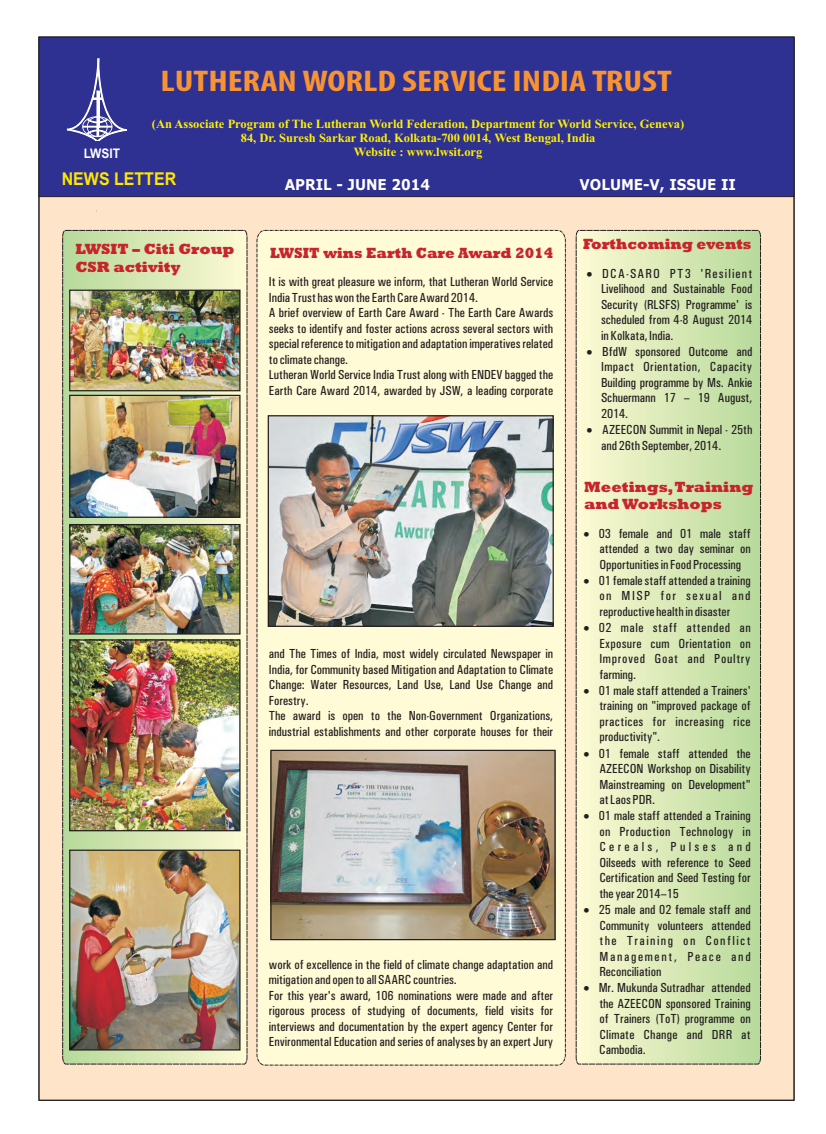
<style>
.page{position:relative;width:826px;height:1134px;background:#fff}
.page>*{position:absolute;margin:0;border:0;box-sizing:border-box;transform-origin:0 0}
.t1{font:700 condensed 30px "Myriad Pro";color:#f79332;scale:1.25 1}
.t2{font:700 17.62px "Arial";color:#ffe601;scale:.9 1}
.t3{font:800 15px/17.6px "Rockwell";color:#c8242b}
.t4{font:700 15px "Verdana";color:#fff;scale:.9 1}
.t5{font:800 15px "Rockwell";color:#c8242b;scale:.93 1}
.t6{font:800 15px "Rockwell";color:#c8242b;scale:.94 1}
.t7{font:700 13.25px "Arial";color:#fff;scale:.9 1}
.t8{font:500 condensed 13.12px/15.5px "Univers";color:#231f20}
.t9{font:500 condensed 13.12px/15.8px "Univers";letter-spacing:.02em;color:#231f20}
.t10{font:13.12px "Symbol";color:#231f20}
.t11{font:700 12.5px/13.9px "Times New Roman";color:#fff101;text-align:center}
</style>
<div class="page">
<div style="left:39px;top:37px;width:755px;height:1063px;background:#fee5ca"></div>
<svg style="left:575px;top:230px;width:186px;height:835px;background:#d9e8b7"></svg>
<svg style="left:62px;top:230px;width:186px;height:835px;background:#cbd8ab"></svg>
<div style="left:256px;top:230px;width:310px;height:836px;background:#fffbd6"></div>
<div style="left:39px;top:37px;width:755px;height:160px;background:#2e3092;border:1px solid #231f20"></div>
<svg style="left:67px;top:58px;width:60px;height:83px"></svg>
<img style="left:71px;top:641px;width:167px;height:188px">
<img style="left:71px;top:292px;width:167px;height:97px">
<img style="left:71px;top:526px;width:167px;height:107px">
<img style="left:71px;top:397px;width:167px;height:119px">
<img style="left:71px;top:851px;width:167px;height:197px">
<img style="left:270px;top:417px;width:282px;height:208px">
<img style="left:272px;top:752px;width:281px;height:186px">
<div style="left:268px;top:415px;width:286px;height:212px;border:1px solid #231f20"></div>
<div style="left:69px;top:290px;width:171px;height:101px;border:1px solid #231f20"></div>
<div style="left:69px;top:395px;width:171px;height:123px;border:1px solid #231f20"></div>
<div style="left:69px;top:524px;width:171px;height:111px;border:1px solid #231f20"></div>
<div style="left:69px;top:639px;width:171px;height:192px;border:1px solid #231f20"></div>
<div style="left:69px;top:849px;width:171px;height:201px;border:1px solid #231f20"></div>
<div style="left:270px;top:750px;width:285px;height:190px;border:1px solid #231f20"></div>
<h1 class="t1" style="left:161px;top:69px;width:410px">LUTHERAN WORLD SERVICE INDIA TRUST</h1>
<p class="t11" style="left:152px;top:118px;width:534px">(An Associate Program of The Lutheran World Federation, Department for World Service, Geneva)<br>84, Dr. Suresh Sarkar Road, Kolkata-700 0014, West Bengal, India</p>
<p class="t7" style="left:84px;top:148px;width:42px">LWSIT</p>
<p class="t11" style="left:354px;top:146px;width:130px">Website : www.lwsit.org</p>
<h2 class="t2" style="left:62px;top:173px;width:129px">NEWS LETTER</h2>
<p class="t4" style="left:285px;top:179px;width:163px">APRIL - JUNE 2014</p>
<p class="t4" style="left:579px;top:179px;width:175px">VOLUME-V, ISSUE II</p>
<p class="t3" style="left:75px;top:242px;width:161px">LWSIT – Citi Group<br>CSR activity</p>
<p class="t5" style="left:270px;top:247px;width:306px">LWSIT wins Earth Care Award 2014</p>
<p class="t8" style="left:269px;top:275px;width:286px">It is with great pleasure we inform, that Lutheran World Service India Trust has won the Earth Care Award 2014.<br>A brief overview of Earth Care Award - The Earth Care Awards seeks to identify and foster actions across several sectors with special reference to mitigation and adaptation imperatives related to climate change.<br>Lutheran World Service India Trust along with ENDEV bagged the Earth Care Award 2014, awarded by JSW, a leading corporate</p>
<p class="t8" style="left:269px;top:647px;width:286px">and The Times of India, most widely circulated Newspaper in India, for Community based Mitigation and Adaptation to Climate Change: Water Resources, Land Use, Land Use Change and Forestry.<br>The award is open to the Non-Government Organizations, industrial establishments and other corporate houses for their</p>
<p class="t8" style="left:269px;top:957px;width:286px">work of excellence in the field of climate change adaptation and mitigation and open to all SAARC countries.<br>For this year's award, 106 nominations were made and after rigorous process of studying of documents, field visits for interviews and documentation by the expert agency Center for Environmental Education and series of analyses by an expert Jury</p>
<p class="t6" style="left:583px;top:238px;width:181px">Forthcoming events</p>
<p class="t8" style="left:601px;top:267px;width:153px;text-align:justify;text-indent:-14px">•DCA-SARO PT3 'Resilient Livelihood and Sustainable Food Security (RLSFS) Programme' is scheduled from 4-8 August 2014</p>
<p class="t10" style="left:586px;top:347px;width:38px">•</p>
<p class="t8" style="left:601px;top:328px;width:153px">in Kolkata, India.<br>BfdW sponsored Outcome and<br>Impact Orientation, Capacity<br>Building programme by Ms. Ankie<br>Schuermann 17 – 19 August,</p>
<p class="t10" style="left:586px;top:425px;width:38px">•</p>
<p class="t8" style="left:601px;top:407px;width:153px;line-height:15.9px">2014.<br>AZEECON Summit in Nepal - 25th and 26th September, 2014.</p>
<p class="t3" style="left:584px;top:479px;width:170px">Meetings, Training and Workshops</p>
<p class="t8" style="left:583px;top:526px;width:168px;text-align:right">•03 female and 01 male staff attended a two day seminar on</p>
<p class="t10" style="left:583px;top:576px;width:38px">•</p>
<p class="t8" style="left:598px;top:557px;width:153px;line-height:15.9px">Opportunities in Food Processing<br>01 female staff attended a training on MISP for sexual and</p>
<p class="t10" style="left:583px;top:623px;width:38px">•</p>
<p class="t10" style="left:583px;top:686px;width:38px">•</p>
<p class="t10" style="left:583px;top:748px;width:38px">•</p>
<p class="t10" style="left:583px;top:811px;width:38px">•</p>
<p class="t10" style="left:583px;top:905px;width:38px">•</p>
<p class="t10" style="left:583px;top:983px;width:38px">•</p>
<p class="t9" style="left:598px;top:605px;width:154px">reproductive health in disaster<br>02 male staff attended an<br>Exposure cum Orientation on<br>Improved Goat and Poultry</p>
<p class="t8" style="left:598px;top:667px;width:153px">farming.<br>01 male staff attended a Trainers' training on "improved package of practices for increasing rice</p>
<p class="t8" style="left:598px;top:730px;width:153px">productivity".<br>01 female staff attended the<br>AZEECON Workshop on Disability<br>Mainstreaming on Development"</p>
<p class="t8" style="left:598px;top:793px;width:153px">at Laos PDR.<br>01 male staff attended a Training on Production Technology in<br>Cereals, Pulses and<br>Oilseeds with reference to Seed<br>Certification and Seed Testing for</p>
<p class="t8" style="left:598px;top:887px;width:153px">the year 2014–15<br>25 male and 02 female staff and<br>Community volunteers attended the Training on Conflict<br>Management, Peace and</p>
<p class="t8" style="left:598px;top:965px;width:153px">Reconciliation<br>Mr. Mukunda Sutradhar attended the AZEECON sponsored Training of Trainers (ToT) programme on<br>Climate Change and DRR at<br>Cambodia.</p>
</div>
